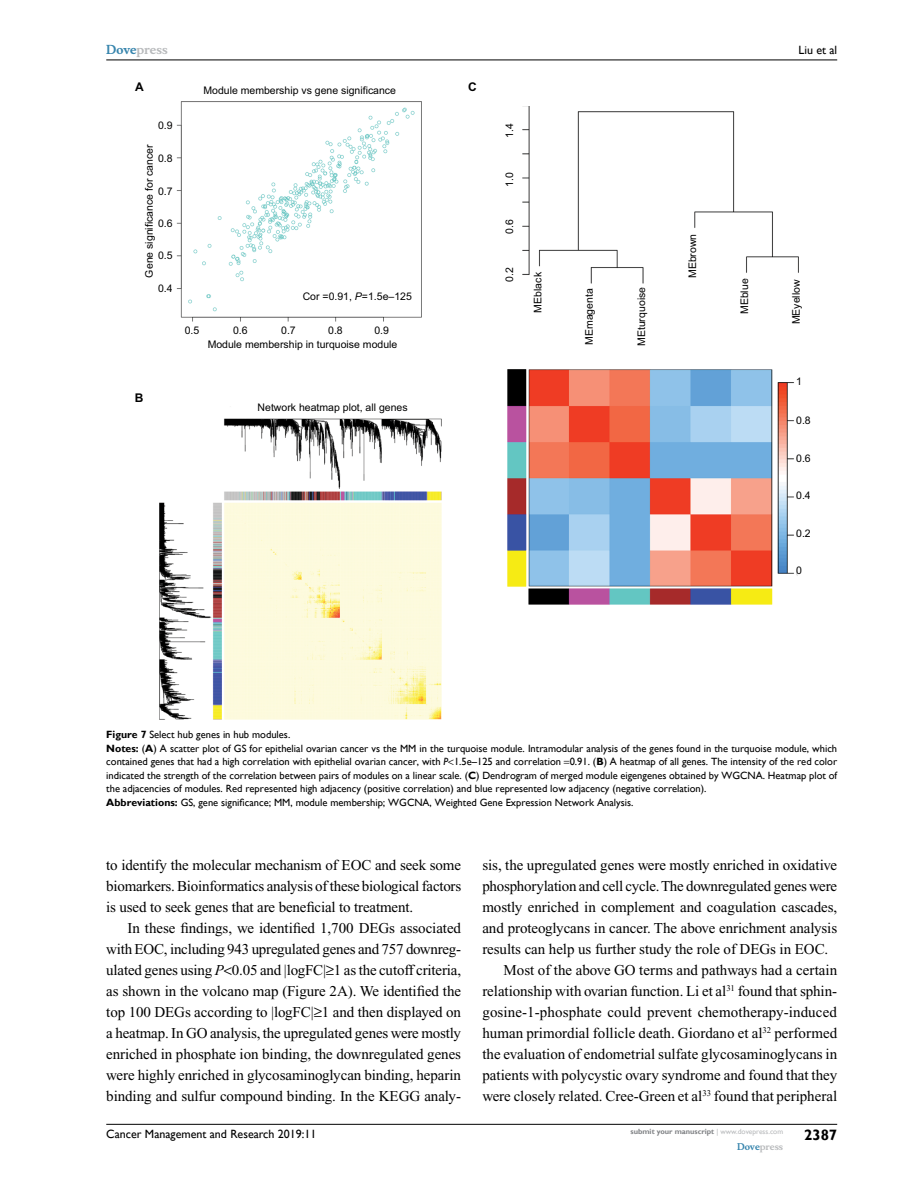
<style>
.page{position:relative;width:918px;height:1188px;background:#fff}
.page>*{position:absolute;margin:0;border:0;box-sizing:border-box;transform-origin:0 0}
.t1{font:15px/21px "Times New Roman";letter-spacing:-.005em;color:#000;text-align:justify}
.t2{font:700 15px "Gill Sans";color:#000}
.t3{font:12px "Gill Sans";color:#000}
.t4{font:700 12px "Musee";color:#b8babc}
.t5{font:700 12px "Arial";color:#000}
.t6{font:10.5px/13.5px "Gill Sans";color:#000}
.t7{font:10.5px/15px "Arial";color:#000}
.t8{font:700 9px "Musee";color:#b8babc}
.t9{font:700 7.5px "Gill Sans";color:#808285}
.s1{color:#3785ad}
.s2{font-style:italic}
.s3{font-weight:700}
.s4{font-weight:400;color:#b8babc}
</style>
<div class="page">
<hr style="left:106px;top:1124px;width:731px;height:1px;background:#000">
<hr style="left:106px;top:60px;width:731px;height:1px;background:#000">
<img style="left:176px;top:102px;width:245px;height:220px">
<img style="left:522px;top:106px;width:277px;height:178px">
<img style="left:507px;top:369px;width:291px;height:235px">
<img style="left:160px;top:418px;width:281px;height:301px">
<p class="t4" style="left:106px;top:43px;width:63px"><span class="s1">Dove</span>press</p>
<p class="t5" style="left:135px;top:78px;width:10px">A</p>
<p class="t5" style="left:468px;top:78px;width:10px">C</p>
<p class="t7" style="left:203px;top:83px;width:194px">Module membership vs gene significance</p>
<p class="t7" style="left:158px;top:118px;width:16px">0.9</p>
<p class="t7" style="left:142px;top:278px;width:135px;rotate:-90deg">Gene significance for cancer</p>
<p class="t7" style="left:158px;top:151px;width:16px">0.8</p>
<p class="t7" style="left:158px;top:184px;width:16px">0.7</p>
<p class="t7" style="left:158px;top:215px;width:16px">0.6</p>
<p class="t7" style="left:158px;top:248px;width:16px">0.5</p>
<p class="t7" style="left:158px;top:281px;width:16px">0.4</p>
<p class="t7" style="left:303px;top:289px;width:111px">Cor =0.91, <span class="s2">P</span>=1.5e–125</p>
<p class="t7" style="left:374px;top:322px;width:16px">0.9</p>
<p class="t7" style="left:185px;top:322px;width:16px">0.5</p>
<p class="t7" style="left:233px;top:322px;width:16px">0.6</p>
<p class="t7" style="left:208px;top:322px;width:191px;text-indent:73px">0.7<br>Module membership in turquoise module</p>
<p class="t7" style="left:328px;top:322px;width:16px">0.8</p>
<p class="t5" style="left:135px;top:390px;width:10px">B</p>
<p class="t7" style="left:258px;top:399px;width:151px">Network heatmap plot, all genes</p>
<p class="t7" style="left:502px;top:138px;width:16px;rotate:-90deg">1.4</p>
<p class="t7" style="left:502px;top:187px;width:16px;rotate:-90deg">1.0</p>
<p class="t7" style="left:502px;top:234px;width:16px;rotate:-90deg">0.6</p>
<p class="t7" style="left:502px;top:282px;width:16px;rotate:-90deg">0.2</p>
<p class="t7" style="left:530px;top:313px;width:42px;rotate:-90deg">MEblack</p>
<p class="t7" style="left:582px;top:345px;width:58px;rotate:-90deg">MEmagenta</p>
<p class="t7" style="left:634px;top:346px;width:60px;rotate:-90deg">MEturquoise</p>
<p class="t7" style="left:685px;top:278px;width:46px;rotate:-90deg">MEbrown</p>
<p class="t3" style="left:799px;top:43px;width:40px">Liu et al</p>
<p class="t7" style="left:737px;top:314px;width:37px;rotate:-90deg">MEblue</p>
<p class="t7" style="left:789px;top:324px;width:46px;rotate:-90deg">MEyellow</p>
<p class="t7" style="left:796px;top:374px;width:7px">1</p>
<p class="t7" style="left:796px;top:412px;width:16px">0.8</p>
<p class="t7" style="left:796px;top:451px;width:16px">0.6</p>
<p class="t7" style="left:796px;top:488px;width:16px">0.4</p>
<p class="t7" style="left:796px;top:526px;width:16px">0.2</p>
<p class="t7" style="left:796px;top:563px;width:7px">0</p>
<p class="t6" style="left:106px;top:728px;width:732px"><span class="s3">Figure 7</span> Select hub genes in hub modules.<br><span class="s3">Notes:</span> (<span class="s3">A</span>) A scatter plot of GS for epithelial ovarian cancer vs the MM in the turquoise module. Intramodular analysis of the genes found in the turquoise module, which contained genes that had a high correlation with epithelial ovarian cancer, with <span class="s2">P</span> 1.5e–125 and correlation 0.91. (<span class="s3">B</span>) A heatmap of all genes. The intensity of the red color indicated the strength of the correlation between pairs of modules on a linear scale. (<span class="s3">C</span>) Dendrogram of merged module eigengenes obtained by WGCNA. Heatmap plot of the adjacencies of modules. Red represented high adjacency (positive correlation) and blue represented low adjacency (negative correlation).<br><span class="s3">Abbreviations:</span> GS, gene significance; MM, module membership; WGCNA, Weighted Gene Expression Network Analysis.</p>
<p class="t1" style="left:106px;top:854px;width:356px">to identify the molecular mechanism of EOC and seek some biomarkers. Bioinformatics analysis of these biological factors is used to seek genes that are beneficial to treatment.</p>
<p class="t1" style="left:106px;top:917px;width:356px;text-indent:21px">In these findings, we identified 1,700 DEGs associated with EOC, including 943 upregulated genes and 757 downreg&shy;ulated genes using <span class="s2">P</span> 0.05 and |logFC|≥1 as the cutoff criteria, as shown in the volcano map (Figure 2A). We identified the top 100 DEGs according to |logFC|≥1 and then displayed on a heatmap. In GO analysis, the upregulated genes were mostly enriched in phosphate ion binding, the downregulated genes were highly enriched in glycosaminoglycan binding, heparin binding and sulfur compound binding. In the KEGG analy-</p>
<p class="t1" style="left:482px;top:854px;width:356px">sis, the upregulated genes were mostly enriched in oxidative</p>
<p class="t1" style="left:482px;top:875px;width:356px">phosphorylation and cell cycle. The downregulated genes were</p>
<p class="t1" style="left:482px;top:896px;width:356px">mostly enriched in complement and coagulation cascades,</p>
<p class="t1" style="left:482px;top:917px;width:356px">and proteoglycans in cancer. The above enrichment analysis</p>
<p class="t1" style="left:482px;top:938px;width:347px">results can help us further study the role of DEGs in EOC.</p>
<p class="t1" style="left:504px;top:959px;width:335px">Most of the above GO terms and pathways had a certain</p>
<p class="t1" style="left:482px;top:980px;width:356px">relationship with ovarian function. Li et al<sup>31</sup> found that sphin-</p>
<p class="t1" style="left:482px;top:1001px;width:356px">gosine-1-phosphate could prevent chemotherapy-induced</p>
<p class="t1" style="left:482px;top:1022px;width:356px">human primordial follicle death. Giordano et al<sup>32</sup> performed</p>
<p class="t1" style="left:482px;top:1043px;width:356px">the evaluation of endometrial sulfate glycosaminoglycans in</p>
<p class="t1" style="left:482px;top:1064px;width:356px">patients with polycystic ovary syndrome and found that they</p>
<p class="t1" style="left:482px;top:1085px;width:356px">were closely related. Cree-Green et al<sup>33</sup> found that peripheral</p>
<p class="t3" style="left:106px;top:1127px;width:212px">Cancer Management and Research 2019:11</p>
<p class="t9" style="left:631px;top:1127px;width:154px">submit your manuscript <span class="s4">| www.dovepress.com</span></p>
<p class="t8" style="left:737px;top:1141px;width:48px"><span class="s1">Dove</span>press</p>
<p class="t2" style="left:804px;top:1126px;width:35px">2387</p>
</div>
